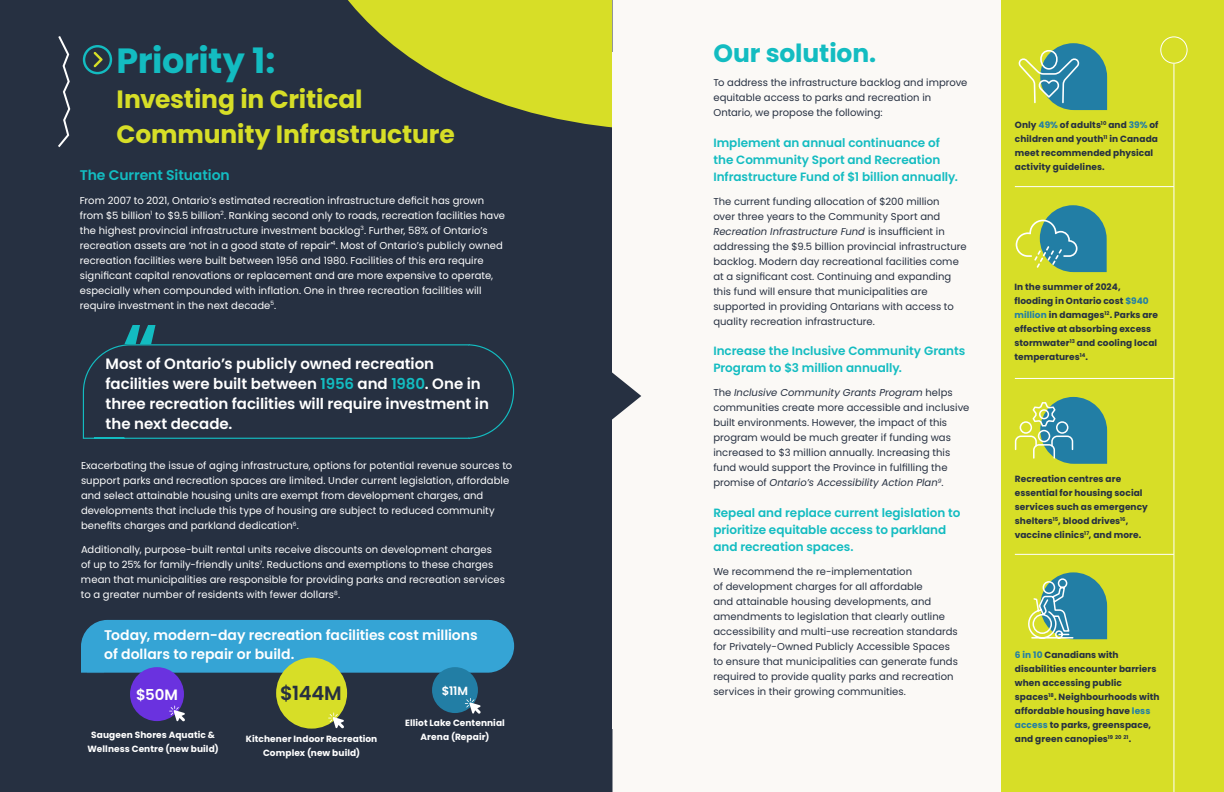
<style>
.page{position:relative;width:1224px;height:792px;background:#fff}
.page>*{position:absolute;margin:0;border:0;box-sizing:border-box;transform-origin:0 0}
.t1{font:700 35px "Poppins";letter-spacing:-.01em;color:#13bcc1}
.t2{font:700 25px/35px "Poppins";letter-spacing:-.005em;color:#d7de27}
.t3{font:700 25px "Poppins";letter-spacing:-.005em;color:#13bcc1}
.t4{font:600 19.5px "Poppins";color:#263041}
.t5{font:600 15px/20px "Poppins";letter-spacing:-.005em;color:#fff}
.t6{font:600 14px/19px "Poppins";letter-spacing:-.005em;color:#fff}
.t7{font:600 14px "Poppins";letter-spacing:-.005em;color:#13bcc1}
.t8{font:600 12px/17px "Poppins";letter-spacing:-.005em;color:#13bcc1}
.t9{font:600 11.8px "Poppins";color:#fff}
.t10{font:10px/15px "Poppins";letter-spacing:.005em;color:#fff}
.t11{font:10px/15px "Poppins";letter-spacing:.005em;color:#263041}
.t12{font:700 9px/14px "Poppins";letter-spacing:.01em;color:#263041}
.t13{font:700 9px/14px "Poppins";letter-spacing:.01em;color:#fff;text-align:center}
.s1{color:#13bcc1}
.s2{font-style:italic}
.s3{color:#227ea5}
</style>
<div class="page">
<div style="left:1001px;top:0;width:223px;height:792px;background:#d7de27"></div>
<hr style="left:1173px;top:64px;width:1px;height:728px;background:#fff">
<div style="left:1160px;top:36px;width:28px;height:28px;border:1px solid #fff;border-radius:50%"></div>
<hr style="left:612px;top:0;width:1px;height:792px;background:#263041">
<svg style="left:0;top:0;width:613px;height:531px;background:#343e3e"></svg>
<div style="left:612px;top:52px;width:69px;height:676px;background:#fbf9f6"></div>
<div style="left:0;top:531px;width:612px;height:261px;background:#263041"></div>
<svg style="left:124px;top:325px;width:32px;height:19px"></svg>
<div style="left:82px;top:344px;width:433px;height:95px;background:#263041"></div>
<svg style="left:83px;top:45px;width:29px;height:29px"></svg>
<svg style="left:56px;top:34px;width:15px;height:115px;background:#444c5b"></svg>
<svg style="left:1018px;top:43px;width:89px;height:67px"></svg>
<svg style="left:1016px;top:205px;width:91px;height:67px"></svg>
<hr style="left:1015px;top:186px;width:159px;height:1px;background:#fff">
<hr style="left:1015px;top:378px;width:159px;height:1px;background:#fff">
<hr style="left:1015px;top:554px;width:159px;height:1px;background:#fff">
<svg style="left:1028px;top:572px;width:79px;height:67px"></svg>
<div style="left:81px;top:620px;width:433px;height:53px;background:#35a4d5"></div>
<div style="left:432px;top:667px;width:46px;height:46px;background:#227ea5;border-radius:50%"></div>
<div style="left:276px;top:658px;width:71px;height:71px;background:#d7de27;border-radius:50%"></div>
<div style="left:130px;top:667px;width:54px;height:54px;background:#6a32df;border-radius:50%"></div>
<svg style="left:612px;top:372px;width:29px;height:48px"></svg>
<svg style="left:1015px;top:397px;width:92px;height:67px"></svg>
<svg style="left:169px;top:706px;width:16px;height:15px"></svg>
<svg style="left:328px;top:713px;width:16px;height:15px"></svg>
<svg style="left:465px;top:698px;width:16px;height:16px"></svg>
<h1 class="t1" style="left:117px;top:40px;width:160px">Priority 1:</h1>
<h2 class="t2" style="left:117px;top:82px;width:340px">Investing in Critical<br>Community Infrastructure</h2>
<h3 class="t7" style="left:80px;top:167px;width:151px">The Current Situation</h3>
<p class="t10" style="left:80px;top:193px;width:427px">From 2007 to 2021, Ontario’s estimated recreation infrastructure deficit has grown from $5 billion<sup>1</sup> to $9.5 billion<sup>2</sup>. Ranking second only to roads, recreation facilities have the highest provincial infrastructure investment backlog<sup>3</sup>. Further, 58% of Ontario’s recreation assets are ‘not in a good state of repair’<sup>4</sup>. Most of Ontario’s publicly owned recreation facilities were built between 1956 and 1980. Facilities of this era require significant capital renovations or replacement and are more expensive to operate, especially when compounded with inflation. One in three recreation facilities will require investment in the next decade<sup>5</sup>.</p>
<h3 class="t5" style="left:106px;top:354px;width:385px">Most of Ontario’s publicly owned recreation facilities were built between <span class="s1">1956</span> and <span class="s1">1980</span>. One in three recreation facilities will require investment in the next decade.</h3>
<p class="t10" style="left:81px;top:458px;width:433px">Exacerbating the issue of aging infrastructure, options for potential revenue sources to support parks and recreation spaces are limited. Under current legislation, affordable and select attainable housing units are exempt from development charges, and developments that include this type of housing are subject to reduced community benefits charges and parkland dedication<sup>6</sup>.</p>
<p class="t10" style="left:81px;top:542px;width:425px">Additionally, purpose-built rental units receive discounts on development charges<br>of up to 25% for family-friendly units<sup>7</sup>. Reductions and exemptions to these charges mean that municipalities are responsible for providing parks and recreation services to a greater number of residents with fewer dollars<sup>8</sup>.</p>
<h3 class="t6" style="left:104px;top:625px;width:375px">Today, modern-day recreation facilities cost millions of dollars to repair or build.</h3>
<h3 class="t5" style="left:136px;top:685px;width:43px">$50M</h3>
<h3 class="t4" style="left:280px;top:682px;width:63px">$144M</h3>
<p class="t13" style="left:88px;top:728px;width:133px">Saugeen Shores Aquatic &amp;<br>Wellness Centre (new build)</p>
<p class="t13" style="left:246px;top:732px;width:133px">Kitchener Indoor Recreation<br>Complex (new build)</p>
<p class="t9" style="left:442px;top:684px;width:28px">$11M</p>
<p class="t13" style="left:405px;top:716px;width:101px">Elliot Lake Centennial<br>Arena (Repair)</p>
<h2 class="t3" style="left:713px;top:39px;width:165px">Our solution.</h2>
<p class="t11" style="left:713px;top:75px;width:256px">To address the infrastructure backlog and improve equitable access to parks and recreation in<br>Ontario, we propose the following:</p>
<p class="t8" style="left:713px;top:134px;width:246px">Implement an annual continuance of the Community Sport and Recreation<br>Infrastructure Fund of $1 billion annually.</p>
<p class="t11" style="left:713px;top:194px;width:255px">The current funding allocation of $200 million<br>over three years to the Community Sport and <span class="s2">Recreation Infrastructure Fund</span> is insufficient in addressing the $9.5 billion provincial infrastructure backlog. Modern day recreational facilities come at a significant cost. Continuing and expanding this fund will ensure that municipalities are supported in providing Ontarians with access to quality recreation infrastructure.</p>
<p class="t8" style="left:713px;top:343px;width:253px">Increase the Inclusive Community Grants<br>Program to $3 million annually.</p>
<p class="t11" style="left:713px;top:385px;width:258px">The <span class="s2">Inclusive Community Grants Program</span> helps communities create more accessible and inclusive built environments. However, the impact of this program would be much greater if funding was increased to $3 million annually. Increasing this fund would support the Province in fulfilling the promise of <span class="s2">Ontario’s Accessibility Action Plan</span><sup>9</sup>.</p>
<p class="t8" style="left:713px;top:504px;width:249px">Repeal and replace current legislation to prioritize equitable access to parkland and recreation spaces.</p>
<p class="t11" style="left:713px;top:564px;width:246px">We recommend the re-implementation<br>of development charges for all affordable<br>and attainable housing developments, and amendments to legislation that clearly outline accessibility and multi-use recreation standards for Privately-Owned Publicly Accessible Spaces to ensure that municipalities can generate funds required to provide quality parks and recreation services in their growing communities.</p>
<p class="t12" style="left:1015px;top:118px;width:145px">Only <span class="s3">49%</span> of adults<sup>10</sup> and <span class="s3">39%</span> of children and youth<sup>11</sup> in Canada meet recommended physical activity guidelines.</p>
<p class="t12" style="left:1014px;top:280px;width:145px">In the summer of 2024, flooding in Ontario cost <span class="s3">$940 million</span> in damages<sup>12</sup>. Parks are effective at absorbing excess stormwater<sup>13</sup> and cooling local temperatures<sup>14</sup>.</p>
<p class="t12" style="left:1015px;top:472px;width:135px">Recreation centres are essential for housing social services such as emergency shelters<sup>15</sup>, blood drives<sup>16</sup>, vaccine clinics<sup>17</sup>, and more.</p>
<p class="t12" style="left:1015px;top:647px;width:146px"><span class="s3">6 in 10</span> Canadians with disabilities encounter barriers when accessing public spaces<sup>18</sup>. Neighbourhoods with affordable housing have <span class="s3">less access</span> to parks, greenspace, and green canopies<sup>19</sup> <sup>20</sup> <sup>21</sup>.</p>
</div>
